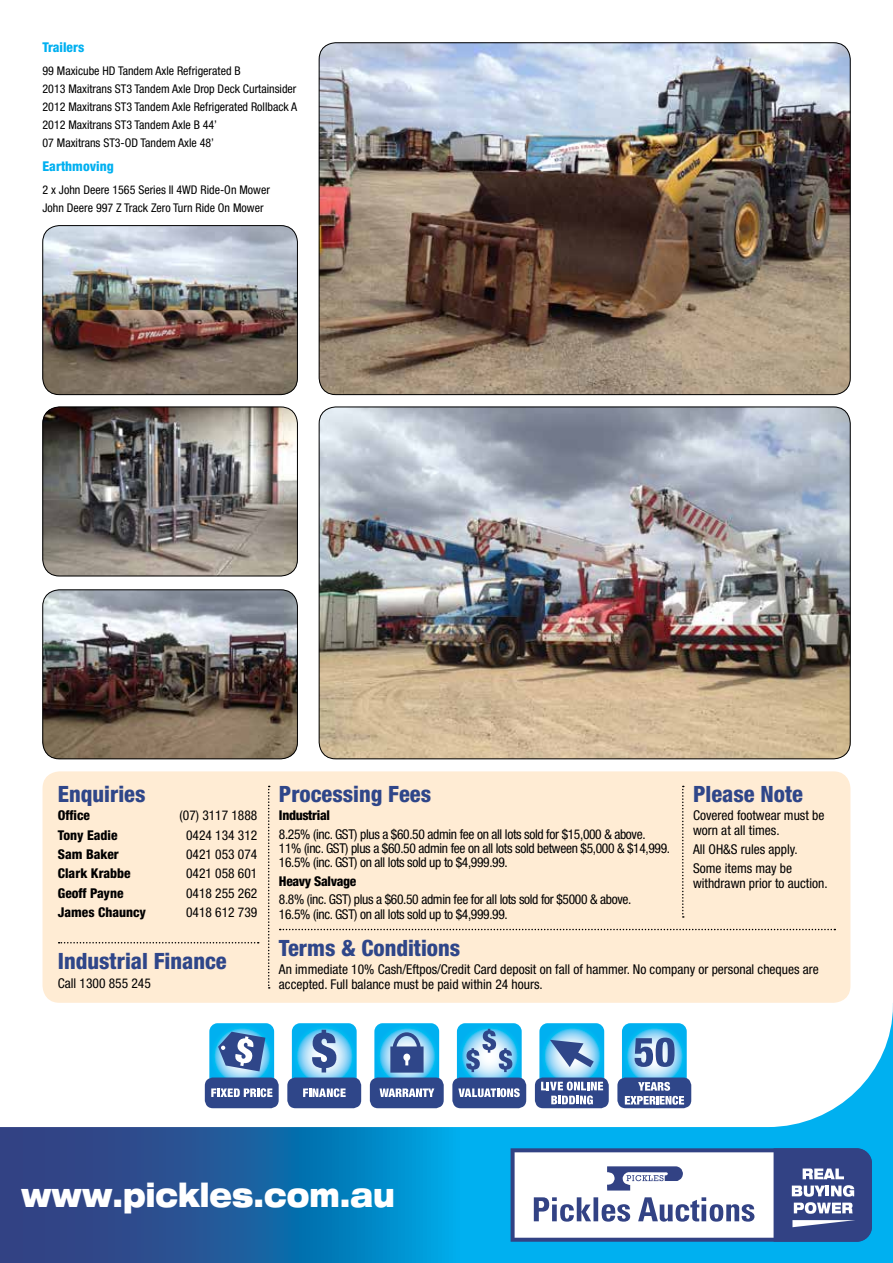
<style>
.page{position:relative;width:893px;height:1263px;background:#fff}
.page>*{position:absolute;margin:0;border:0;box-sizing:border-box;transform-origin:0 0}
.t1{font:900 expanded 33px "Helvetica Neue LT Pro";color:#fff;scale:.79 1}
.t2{font:800 condensed 22.5px "Helvetica Neue LT Std";color:#2f4689}
.t3{font:condensed 13.5px/14.2px "Helvetica Neue LT Std";color:#000}
.t4{font:condensed 13.5px/14.2px "Helvetica Neue LT Std";letter-spacing:-.025em;color:#000}
.t5{font:800 condensed 13.5px "Helvetica Neue LT Std";color:#000}
.t6{font:800 condensed 13.5px "Helvetica Neue LT Std";letter-spacing:-.025em;color:#000}
.t7{font:800 condensed 13.5px "Helvetica Neue LT Std";color:#00b0f0}
.t8{font:condensed 12px/18.1px "Helvetica Neue LT Std";color:#000}
</style>
<div class="page">
<img style="left:43px;top:590px;width:255px;height:169px">
<div style="left:43px;top:590px;width:255px;height:169px;border:1px solid #000;border-radius:17px"></div>
<img style="left:43px;top:225px;width:255px;height:170px">
<div style="left:43px;top:225px;width:255px;height:170px;border:1px solid #000;border-radius:17px"></div>
<img style="left:319px;top:407px;width:531px;height:352px">
<img style="left:43px;top:407px;width:255px;height:169px">
<div style="left:43px;top:407px;width:255px;height:169px;border:1px solid #000;border-radius:17px"></div>
<img style="left:319px;top:43px;width:531px;height:352px">
<svg style="left:0;top:1003px;width:893px;height:260px"></svg>
<svg style="left:511px;top:1148px;width:361px;height:94px"></svg>
<div style="left:287px;top:1077px;width:74px;height:31px;background:#2f4689;border-radius:8px"></div>
<svg style="left:292px;top:1023px;width:65px;height:74px"></svg>
<div style="left:205px;top:1077px;width:74px;height:31px;background:#2f4689;border-radius:8px"></div>
<svg style="left:209px;top:1023px;width:65px;height:74px"></svg>
<div style="left:535px;top:1077px;width:74px;height:31px;background:#2f4689;border-radius:8px"></div>
<svg style="left:539px;top:1023px;width:65px;height:81px"></svg>
<div style="left:452px;top:1077px;width:74px;height:31px;background:#2f4689;border-radius:8px"></div>
<svg style="left:457px;top:1023px;width:65px;height:74px"></svg>
<div style="left:370px;top:1077px;width:74px;height:31px;background:#2f4689;border-radius:8px"></div>
<svg style="left:374px;top:1023px;width:65px;height:74px"></svg>
<div style="left:617px;top:1077px;width:74px;height:31px;background:#2f4689;border-radius:8px"></div>
<svg style="left:622px;top:1023px;width:65px;height:82px"></svg>
<div style="left:43px;top:771px;width:807px;height:232px;background:#ffecd4;border-radius:17px"></div>
<svg style="left:268px;top:786px;width:2px;height:203px"></svg>
<svg style="left:682px;top:786px;width:2px;height:132px"></svg>
<svg style="left:280px;top:929px;width:555px;height:1px"></svg>
<svg style="left:59px;top:942px;width:200px;height:1px"></svg>
<p class="t7" style="left:43px;top:39px;width:43px">Trailers</p>
<p class="t8" style="left:43px;top:61px;width:256px">99 Maxicube HD Tandem Axle Refrigerated B<br>2013 Maxitrans ST3 Tandem Axle Drop Deck Curtainsider 2012 Maxitrans ST3 Tandem Axle Refrigerated Rollback A 2012 Maxitrans ST3 Tandem Axle B 44’<br>07 Maxitrans ST3-OD Tandem Axle 48’</p>
<p class="t7" style="left:43px;top:158px;width:73px">Earthmoving</p>
<p class="t8" style="left:43px;top:180px;width:229px">2 x John Deere 1565 Series II 4WD Ride-On Mower<br>John Deere 997 Z Track Zero Turn Ride On Mower</p>
<h2 class="t2" style="left:58px;top:780px;width:89px">Enquiries</h2>
<p class="t5" style="left:58px;top:807px;width:34px">Office</p>
<p class="t3" style="left:180px;top:808px;width:79px">(07) 3117 1888</p>
<p class="t5" style="left:58px;top:826px;width:61px">Tony Eadie</p>
<p class="t3" style="left:186px;top:828px;width:73px">0424 134 312</p>
<p class="t5" style="left:58px;top:846px;width:63px">Sam Baker</p>
<p class="t3" style="left:186px;top:847px;width:73px">0421 053 074</p>
<p class="t5" style="left:58px;top:865px;width:74px">Clark Krabbe</p>
<p class="t3" style="left:186px;top:866px;width:73px">0421 058 601</p>
<p class="t5" style="left:58px;top:884px;width:67px">Geoff Payne</p>
<p class="t3" style="left:186px;top:886px;width:73px">0418 255 262</p>
<p class="t5" style="left:58px;top:904px;width:90px">James Chauncy</p>
<p class="t3" style="left:186px;top:905px;width:73px">0418 612 739</p>
<h2 class="t2" style="left:279px;top:780px;width:154px">Processing Fees</h2>
<p class="t6" style="left:279px;top:807px;width:53px">Industrial</p>
<p class="t4" style="left:279px;top:827px;width:393px">8.25% (inc. GST) plus a $60.50 admin fee on all lots sold for $15,000 &amp; above.<br>11% (inc. GST) plus a $60.50 admin fee on all lots sold between $5,000 &amp; $14,999.<br>16.5% (inc. GST) on all lots sold up to $4,999.99.</p>
<p class="t6" style="left:279px;top:873px;width:79px">Heavy Salvage</p>
<p class="t4" style="left:279px;top:892px;width:354px">8.8% (inc. GST) plus a $60.50 admin fee for all lots sold for $5000 &amp; above.<br>16.5% (inc. GST) on all lots sold up to $4,999.99.</p>
<h2 class="t2" style="left:693px;top:780px;width:112px">Please Note</h2>
<p class="t3" style="left:693px;top:808px;width:133px">Covered footwear must be worn at all times.</p>
<p class="t3" style="left:693px;top:839px;width:106px;line-height:19.4px">All OH&amp;S rules apply.<br>Some items may be</p>
<p class="t3" style="left:693px;top:875px;width:136px">withdrawn prior to auction.</p>
<h2 class="t2" style="left:58px;top:947px;width:170px">Industrial Finance</h2>
<p class="t3" style="left:58px;top:976px;width:95px">Call 1300 855 245</p>
<h2 class="t2" style="left:279px;top:934px;width:183px">Terms &amp; Conditions</h2>
<p class="t3" style="left:279px;top:962px;width:541px">An immediate 10% Cash/Eftpos/Credit Card deposit on fall of hammer. No company or personal cheques are accepted. Full balance must be paid within 24 hours.</p>
<h1 class="t1" style="left:21px;top:1173px;width:474px">www.pickles.com.au</h1>
</div>
